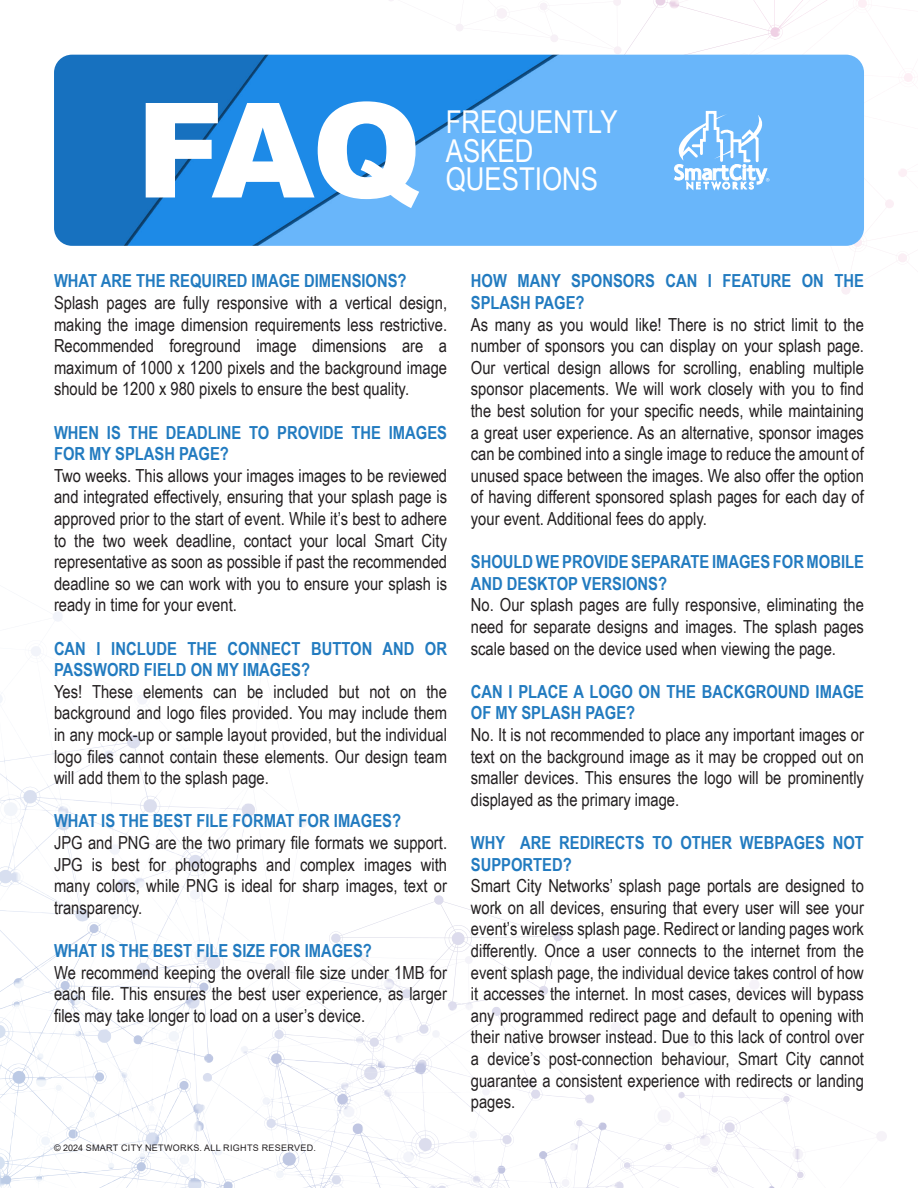
<style>
.page{position:relative;width:918px;height:1188px;background:#fff}
.page>*{position:absolute;margin:0;border:0;box-sizing:border-box;transform-origin:0 0}
.t1{font:900 132px "Arial";color:#fff}
.t2{font:31.5px "Arial Narrow";color:#fff}
.t3{font:18px/21.6px "Arial Narrow";color:#231f20;text-align:justify}
.t4{font:700 18px/21.6px "Arial Narrow";color:#227bc0}
.t5{font:9px "Arial";letter-spacing:.035em;color:#231f20}
</style>
<div class="page">
<svg style="left:841px;top:169px;width:66px;height:125px"></svg>
<svg style="left:387px;top:0;width:265px;height:55px"></svg>
<img style="left:202px;top:1126px;width:20px;height:42px">
<img style="left:608px;top:1022px;width:279px;height:145px">
<img style="left:265px;top:1126px;width:297px;height:41px">
<svg style="left:0;top:612px;width:563px;height:514px"></svg>
<img style="left:652px;top:0;width:263px;height:85px">
<img style="left:54px;top:55px;width:810px;height:191px">
<svg style="left:663px;top:110px;width:112px;height:80px"></svg>
<p class="t1" style="left:136px;top:55px;width:287px">FAQ</p>
<p class="t2" style="left:446px;top:99px;width:173px">FREQUENTLY</p>
<p class="t2" style="left:446px;top:128px;width:89px">ASKED</p>
<p class="t2" style="left:446px;top:156px;width:154px">QUESTIONS</p>
<p class="t4" style="left:54px;top:269px;width:354px">WHAT ARE THE REQUIRED IMAGE DIMENSIONS?</p>
<p class="t3" style="left:54px;top:291px;width:395px">Splash pages are fully responsive with a vertical design, making the image dimension requirements less restrictive.<br>Recommended foreground image dimensions are a maximum of 1000 x 1200 pixels and the background image should be 1200 x 980 pixels to ensure the best quality.</p>
<p class="t4" style="left:54px;top:421px;width:395px">WHEN IS THE DEADLINE TO PROVIDE THE IMAGES<br>FOR MY SPLASH PAGE?</p>
<p class="t3" style="left:54px;top:464px;width:395px">Two weeks. This allows your images images to be reviewed and integrated effectively, ensuring that your splash page is approved prior to the start of event. While it’s best to adhere to the two week deadline, contact your local Smart City representative as soon as possible if past the recommended deadline so we can work with you to ensure your splash is ready in time for your event.</p>
<p class="t4" style="left:54px;top:637px;width:395px">CAN I INCLUDE THE CONNECT BUTTON AND OR<br>PASSWORD FIELD ON MY IMAGES?</p>
<p class="t3" style="left:54px;top:680px;width:395px">Yes! These elements can be included but not on the background and logo files provided. You may include them in any mock-up or sample layout provided, but the individual logo files cannot contain these elements. Our design team will add them to the splash page.</p>
<p class="t4" style="left:54px;top:809px;width:349px">WHAT IS THE BEST FILE FORMAT FOR IMAGES?</p>
<p class="t3" style="left:54px;top:831px;width:395px">JPG and PNG are the two primary file formats we support.<br>JPG is best for photographs and complex images with many colors, while PNG is ideal for sharp images, text or transparency.</p>
<p class="t4" style="left:54px;top:939px;width:319px">WHAT IS THE BEST FILE SIZE FOR IMAGES?</p>
<p class="t3" style="left:54px;top:961px;width:395px">We recommend keeping the overall file size under 1MB for each file. This ensures the best user experience, as larger files may take longer to load on a user’s device.</p>
<p class="t5" style="left:54px;top:1142px;width:263px">© 2024 SMART CITY NETWORKS. ALL RIGHTS RESERVED.</p>
<p class="t4" style="left:471px;top:269px;width:395px">HOW MANY SPONSORS CAN I FEATURE ON THE<br>SPLASH PAGE?</p>
<p class="t3" style="left:471px;top:313px;width:395px">As many as you would like! There is no strict limit to the number of sponsors you can display on your splash page.<br>Our vertical design allows for scrolling, enabling multiple sponsor placements. We will work closely with you to find the best solution for your specific needs, while maintaining a great user experience. As an alternative, sponsor images can be combined into a single image to reduce the amount of unused space between the images. We also offer the option of having different sponsored splash pages for each day of your event. Additional fees do apply.</p>
<p class="t4" style="left:471px;top:550px;width:395px">SHOULD WE PROVIDE SEPARATE IMAGES FOR MOBILE<br>AND DESKTOP VERSIONS?</p>
<p class="t3" style="left:471px;top:594px;width:395px">No. Our splash pages are fully responsive, eliminating the need for separate designs and images. The splash pages scale based on the device used when viewing the page.</p>
<p class="t4" style="left:471px;top:680px;width:395px">CAN I PLACE A LOGO ON THE BACKGROUND IMAGE<br>OF MY SPLASH PAGE?</p>
<p class="t3" style="left:471px;top:723px;width:395px">No. It is not recommended to place any important images or text on the background image as it may be cropped out on smaller devices. This ensures the logo will be prominently displayed as the primary image.</p>
<p class="t4" style="left:471px;top:831px;width:395px">WHY ARE REDIRECTS TO OTHER WEBPAGES NOT<br>SUPPORTED?</p>
<p class="t3" style="left:471px;top:874px;width:395px">Smart City Networks’ splash page portals are designed to work on all devices, ensuring that every user will see your event’s wireless splash page. Redirect or landing pages work differently. Once a user connects to the internet from the event splash page, the individual device takes control of how it accesses the internet. In most cases, devices will bypass any programmed redirect page and default to opening with their native browser instead. Due to this lack of control over a device’s post-connection behaviour, Smart City cannot guarantee a consistent experience with redirects or landing pages.</p>
</div>
